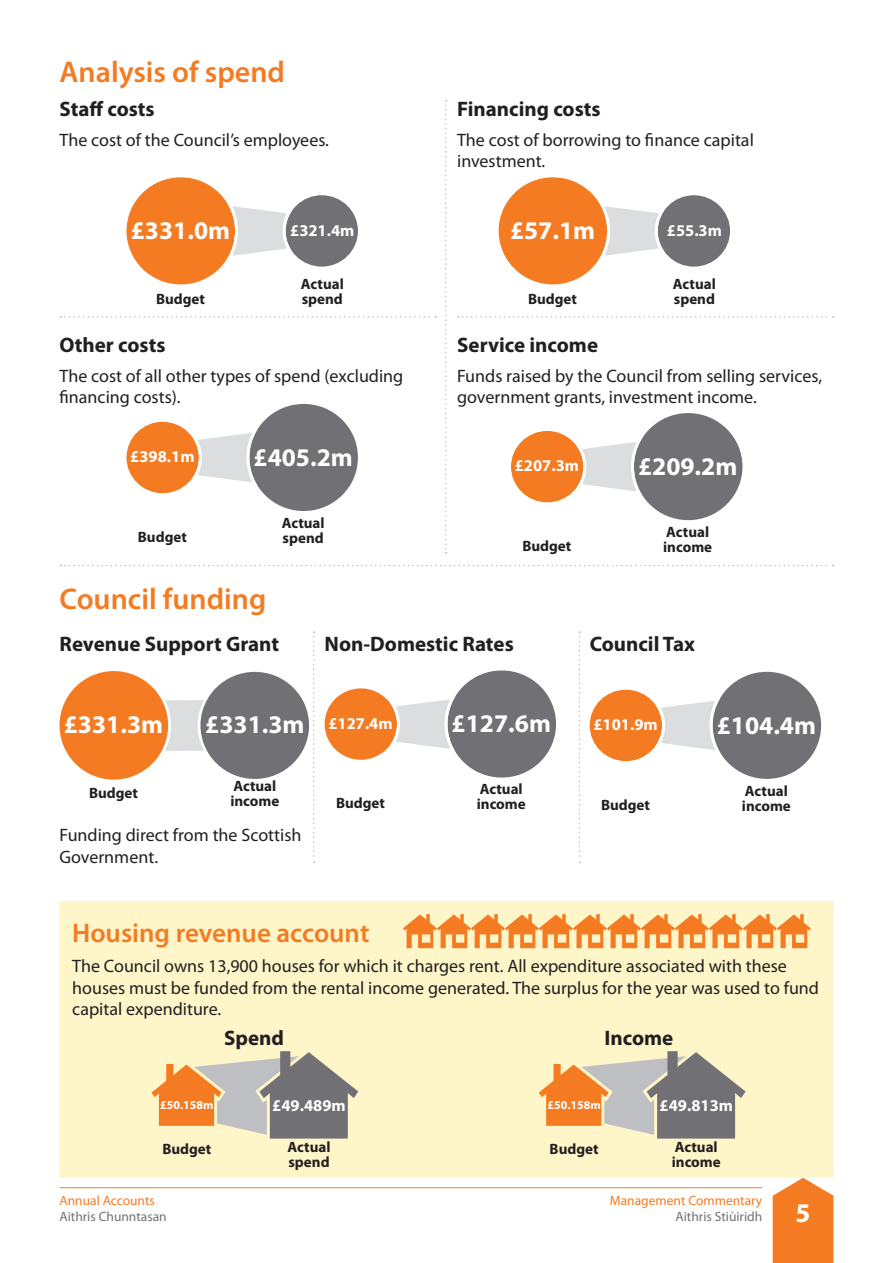
<style>
.page{position:relative;width:893px;height:1263px;background:#fff}
.page>*{position:absolute;margin:0;border:0;box-sizing:border-box;transform-origin:0 0}
.t1{font:600 30px "Myriad Pro";color:#f47b21}
.t2{font:600 27px "Myriad Pro";color:#f47b21}
.t3{font:700 27px "Myriad Pro";color:#fff}
.t4{font:700 25.5px "Myriad Pro";color:#fff}
.t5{font:700 21px "Myriad Pro";color:#231f20}
.t6{font:18px/21.6px "Myriad Pro";color:#231f20}
.t7{font:700 16.5px "Myriad Pro";color:#fff}
.t8{font:700 15px/15px "Myriad Pro";color:#231f20}
.t9{font:13.5px "Myriad Pro";color:#f47b21}
.t10{font:13.5px "Myriad Pro";color:#717074}
.t11{font:700 12px "Myriad Pro";color:#fff}
</style>
<div class="page">
<hr style="left:60px;top:1187px;width:702px;height:1px;background:#f47b21">
<svg style="left:60px;top:316px;width:376px;height:2px"></svg>
<svg style="left:458px;top:316px;width:376px;height:2px"></svg>
<svg style="left:773px;top:1178px;width:60px;height:85px;background:#f58837"></svg>
<div style="left:126px;top:177px;width:109px;height:107px;background:#f47b21;border-radius:50%"></div>
<div style="left:286px;top:195px;width:72px;height:72px;background:#717074;border-radius:50%"></div>
<svg style="left:225px;top:201px;width:69px;height:61px"></svg>
<div style="left:249px;top:404px;width:109px;height:107px;background:#717074;border-radius:50%"></div>
<div style="left:126px;top:422px;width:73px;height:71px;background:#f47b21;border-radius:50%"></div>
<svg style="left:190px;top:427px;width:69px;height:61px"></svg>
<div style="left:499px;top:177px;width:108px;height:107px;background:#f47b21;border-radius:50%"></div>
<div style="left:658px;top:195px;width:72px;height:72px;background:#717074;border-radius:50%"></div>
<svg style="left:597px;top:201px;width:69px;height:61px"></svg>
<div style="left:634px;top:413px;width:108px;height:107px;background:#717074;border-radius:50%"></div>
<div style="left:511px;top:431px;width:72px;height:71px;background:#f47b21;border-radius:50%"></div>
<svg style="left:575px;top:436px;width:69px;height:61px"></svg>
<svg style="left:445px;top:100px;width:2px;height:453px"></svg>
<svg style="left:60px;top:565px;width:774px;height:1px"></svg>
<svg style="left:159px;top:695px;width:45px;height:61px"></svg>
<div style="left:60px;top:671px;width:108px;height:109px;background:#f47b21;border-radius:50%"></div>
<div style="left:200px;top:672px;width:109px;height:107px;background:#717074;border-radius:50%"></div>
<div style="left:447px;top:670px;width:109px;height:108px;background:#717074;border-radius:50%"></div>
<div style="left:325px;top:688px;width:72px;height:72px;background:#f47b21;border-radius:50%"></div>
<svg style="left:388px;top:694px;width:70px;height:61px"></svg>
<div style="left:712px;top:672px;width:109px;height:107px;background:#717074;border-radius:50%"></div>
<div style="left:590px;top:690px;width:72px;height:71px;background:#f47b21;border-radius:50%"></div>
<svg style="left:653px;top:695px;width:70px;height:61px"></svg>
<svg style="left:313px;top:631px;width:2px;height:232px"></svg>
<svg style="left:579px;top:631px;width:1px;height:232px"></svg>
<div style="left:60px;top:901px;width:773px;height:277px;background:#fef5c9"></div>
<svg style="left:403px;top:914px;width:408px;height:34px"></svg>
<svg style="left:151px;top:1051px;width:207px;height:88px"></svg>
<svg style="left:539px;top:1051px;width:206px;height:88px"></svg>
<h1 class="t1" style="left:60px;top:61px;width:227px">Analysis of spend</h1>
<p class="t5" style="left:60px;top:101px;width:97px">Staff costs</p>
<p class="t6" style="left:60px;top:130px;width:271px">The cost of the Council’s employees.</p>
<h3 class="t4" style="left:131px;top:221px;width:101px">£331.0m</h3>
<p class="t8" style="left:156px;top:292px;width:50px">Budget</p>
<p class="t7" style="left:290px;top:224px;width:66px">£321.4m</p>
<p class="t8" style="left:301px;top:277px;width:44px">Actual spend</p>
<p class="t5" style="left:60px;top:337px;width:107px">Other costs</p>
<p class="t6" style="left:60px;top:366px;width:345px">The cost of all other types of spend (excluding financing costs).</p>
<p class="t7" style="left:130px;top:450px;width:66px">£398.1m</p>
<p class="t8" style="left:138px;top:530px;width:50px">Budget</p>
<h3 class="t4" style="left:253px;top:448px;width:101px">£405.2m</h3>
<p class="t8" style="left:282px;top:516px;width:44px">Actual spend</p>
<p class="t5" style="left:457px;top:101px;width:145px">Financing costs</p>
<p class="t6" style="left:457px;top:130px;width:298px">The cost of borrowing to finance capital investment.</p>
<h3 class="t4" style="left:510px;top:221px;width:87px">£57.1m</h3>
<p class="t8" style="left:528px;top:292px;width:50px">Budget</p>
<p class="t7" style="left:667px;top:224px;width:57px">£55.3m</p>
<p class="t8" style="left:673px;top:277px;width:44px">Actual spend</p>
<p class="t5" style="left:457px;top:337px;width:142px">Service income</p>
<p class="t6" style="left:457px;top:366px;width:366px">Funds raised by the Council from selling services, government grants, investment income.</p>
<p class="t7" style="left:515px;top:459px;width:66px">£207.3m</p>
<p class="t8" style="left:522px;top:539px;width:50px">Budget</p>
<h3 class="t4" style="left:638px;top:457px;width:101px">£209.2m</h3>
<p class="t8" style="left:663px;top:525px;width:50px">Actual income</p>
<h1 class="t1" style="left:60px;top:587px;width:208px">Council funding</h1>
<p class="t5" style="left:60px;top:636px;width:221px">Revenue Support Grant</p>
<p class="t5" style="left:325px;top:636px;width:191px">Non-Domestic Rates</p>
<p class="t5" style="left:590px;top:636px;width:107px">Council Tax</p>
<h3 class="t4" style="left:64px;top:715px;width:101px">£331.3m</h3>
<h3 class="t4" style="left:205px;top:715px;width:101px">£331.3m</h3>
<p class="t7" style="left:328px;top:717px;width:66px">£127.4m</p>
<h3 class="t4" style="left:452px;top:714px;width:101px">£127.6m</h3>
<p class="t7" style="left:593px;top:718px;width:66px">£101.9m</p>
<h3 class="t4" style="left:717px;top:715px;width:101px">£104.4m</h3>
<p class="t8" style="left:89px;top:787px;width:50px">Budget</p>
<p class="t8" style="left:230px;top:779px;width:50px">Actual income</p>
<p class="t8" style="left:336px;top:797px;width:50px">Budget</p>
<p class="t8" style="left:477px;top:783px;width:50px">Actual income</p>
<p class="t8" style="left:601px;top:798px;width:50px">Budget</p>
<p class="t8" style="left:742px;top:784px;width:50px">Actual income</p>
<p class="t6" style="left:60px;top:826px;width:243px">Funding direct from the Scottish<br>Government.</p>
<h2 class="t2" style="left:72px;top:922px;width:299px">Housing revenue account</h2>
<p class="t6" style="left:72px;top:956px;width:748px">The Council owns 13,900 houses for which it charges rent. All expenditure associated with these houses must be funded from the rental income generated. The surplus for the year was used to fund capital expenditure.</p>
<p class="t5" style="left:224px;top:1030px;width:61px">Spend</p>
<p class="t5" style="left:604px;top:1030px;width:70px">Income</p>
<p class="t11" style="left:160px;top:1100px;width:55px">£50.158m</p>
<p class="t8" style="left:162px;top:1143px;width:50px">Budget</p>
<p class="t9" style="left:60px;top:1195px;width:97px">Annual Accounts</p>
<p class="t10" style="left:60px;top:1211px;width:109px">Aithris Chunntasan</p>
<p class="t7" style="left:272px;top:1099px;width:75px">£49.489m</p>
<p class="t8" style="left:288px;top:1140px;width:44px">Actual spend</p>
<p class="t11" style="left:547px;top:1100px;width:55px">£50.158m</p>
<p class="t8" style="left:550px;top:1143px;width:50px">Budget</p>
<p class="t7" style="left:659px;top:1099px;width:75px">£49.813m</p>
<p class="t8" style="left:672px;top:1140px;width:50px">Actual income</p>
<p class="t9" style="left:610px;top:1195px;width:154px">Management Commentary</p>
<p class="t10" style="left:675px;top:1211px;width:88px">Aithris Stiùiridh</p>
<h2 class="t3" style="left:795px;top:1202px;width:16px">5</h2>
</div>
